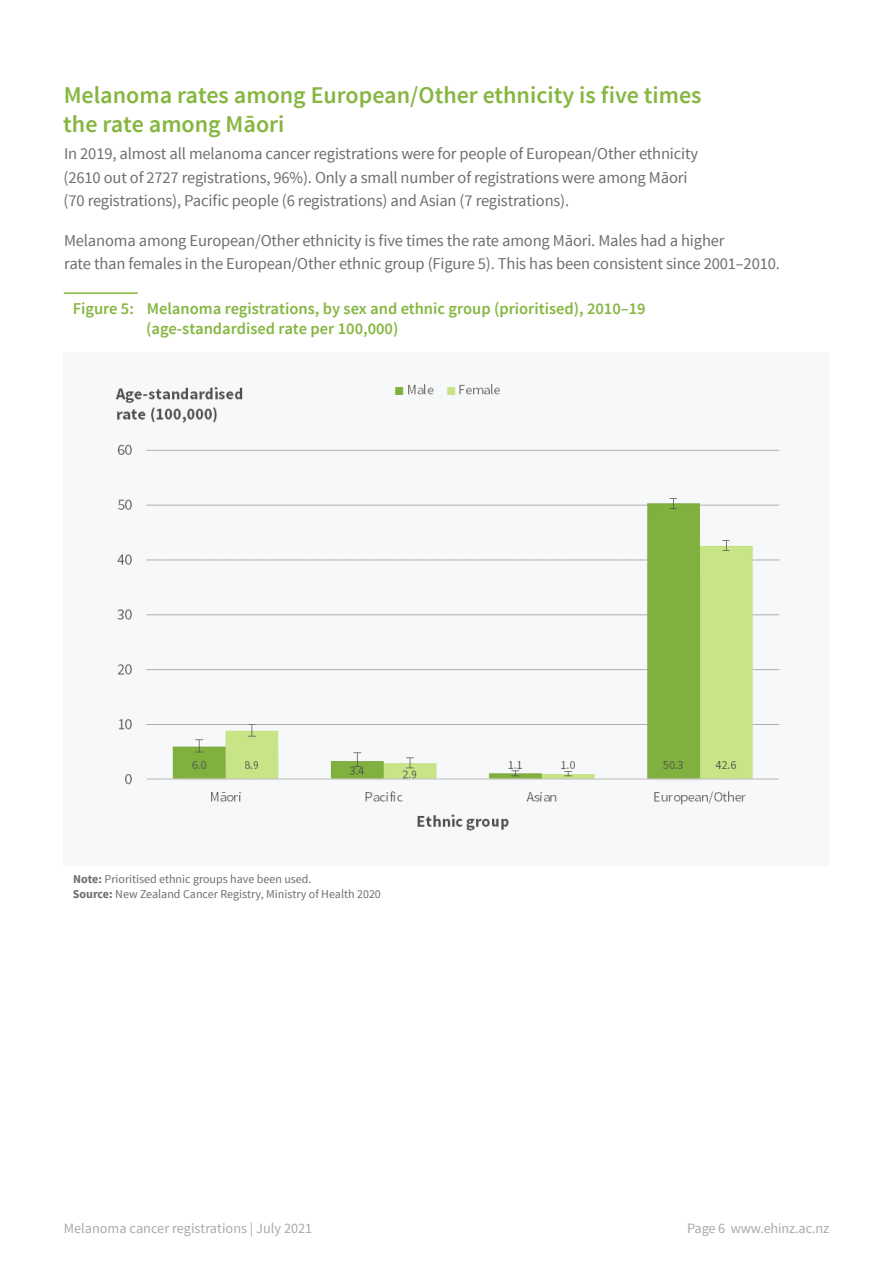
<style>
.page{position:relative;width:893px;height:1263px;background:#fff}
.page>*{position:absolute;margin:0;border:0;box-sizing:border-box;transform-origin:0 0}
.t1{font:600 24px/28.8px "Source Sans Pro";color:#85b640}
.t2{font:16.5px/23.2px "Source Sans Pro";letter-spacing:-.01em;color:#6f6e6f}
.t3{font:600 16.5px/19.8px "Source Sans Pro";color:#85b640}
.t4{font:14.25px "Source Sans Pro";color:#aba8a8}
.t5{font:12px/14.4px "Source Sans Pro";color:#6f6e6f}
.s1{font-weight:700}
</style>
<div class="page">
<div style="left:64px;top:353px;width:765px;height:513px;background:#f7f8f9"></div>
<hr style="left:64px;top:292px;width:74px;height:2px;background:#85b640">
<img style="left:115px;top:384px;width:665px;height:447px">
<h1 class="t1" style="left:63px;top:81px;width:640px">Melanoma rates among European/Other ethnicity is five times the rate among Māori</h1>
<p class="t2" style="left:64px;top:143px;width:636px">In 2019, almost all melanoma cancer registrations were for people of European/Other ethnicity (2610 out of 2727 registrations, 96%). Only a small number of registrations were among Māori (70 registrations), Pacific people (6 registrations) and Asian (7 registrations).</p>
<p class="t2" style="left:64px;top:229px;width:717px">Melanoma among European/Other ethnicity is five times the rate among Māori. Males had a higher<br>rate than females in the European/Other ethnic group (Figure 5). This has been consistent since 2001–2010.</p>
<p class="t3" style="left:146px;top:299px;width:501px;text-indent:-73px">Figure 5: Melanoma registrations, by sex and ethnic group (prioritised), 2010–19 (age-standardised rate per 100,000)</p>
<p class="t5" style="left:73px;top:872px;width:310px"><span class="s1">Note:</span> Prioritised ethnic groups have been used.<br><span class="s1">Source:</span> New Zealand Cancer Registry, Ministry of Health 2020</p>
<p class="t4" style="left:64px;top:1220px;width:250px">Melanoma cancer registrations | July 2021</p>
<p class="t4" style="left:687px;top:1220px;width:143px">Page 6 www.ehinz.ac.nz</p>
</div>
